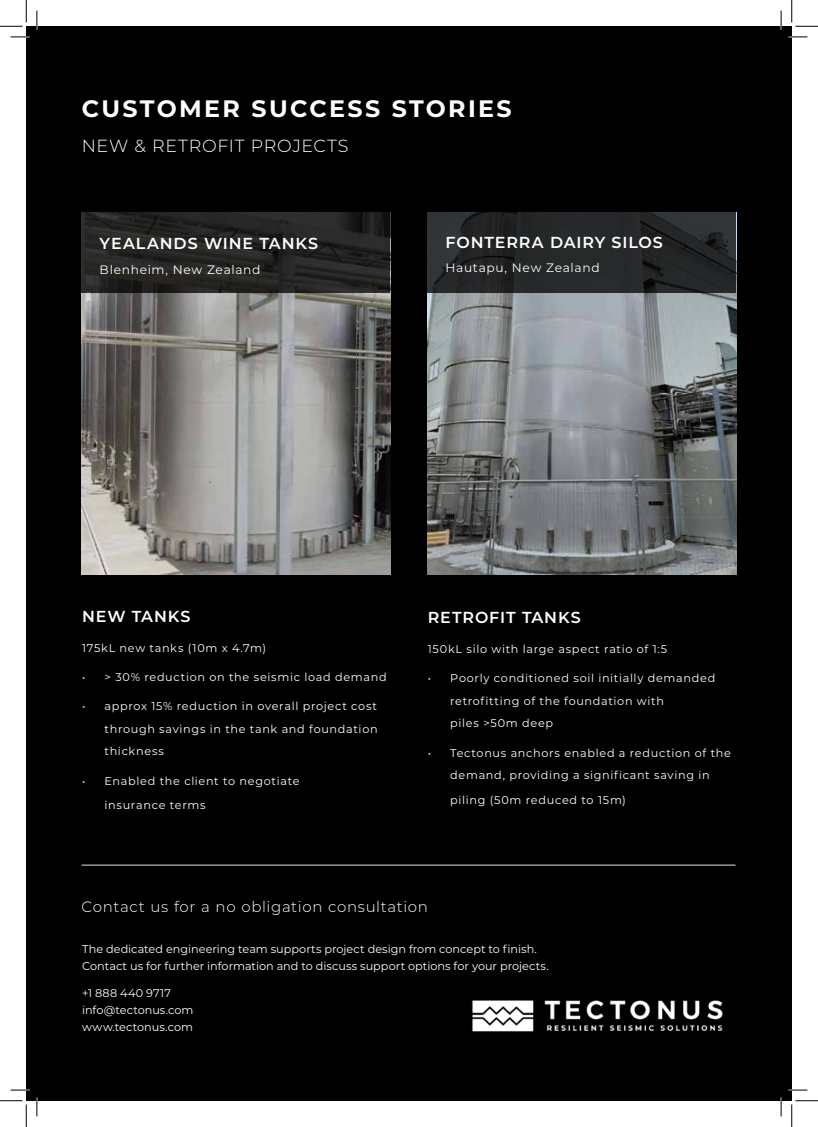
<style>
.page{position:relative;width:818px;height:1127px;background:#fff}
.page>*{position:absolute;margin:0;border:0;box-sizing:border-box;transform-origin:0 0}
.t1{font:700 23.75px "Montserrat";letter-spacing:.1em;color:#fff}
.t2{font:300 17.5px "Montserrat";letter-spacing:.04em;color:#fff}
.t3{font:600 15.88px "Montserrat";letter-spacing:.055em;color:#fff}
.t4{font:300 15px "Montserrat";letter-spacing:.045em;color:#fff}
.t5{font:12.25px "Montserrat";letter-spacing:.055em;color:#fff}
.t6{font:11.25px/22.5px "Montserrat";letter-spacing:.055em;color:#fff}
.t7{font:11.25px/16.9px "Montserrat";color:#fff}
</style>
<div class="page">
<div style="left:26px;top:26px;width:766px;height:1074px;background:#000"></div>
<img style="left:82px;top:293px;width:308px;height:281px">
<img style="left:428px;top:293px;width:308px;height:281px">
<svg style="left:427px;top:212px;width:309px;height:81px;background:#252729"></svg>
<svg style="left:82px;top:212px;width:308px;height:81px;background:#252423"></svg>
<hr style="left:82px;top:864px;width:653px;height:1px;background:#b7babc">
<img style="left:472px;top:1000px;width:251px;height:32px">
<svg style="left:11px;top:36px;width:18px;height:2px"></svg>
<svg style="left:788px;top:36px;width:19px;height:2px"></svg>
<svg style="left:11px;top:1089px;width:18px;height:1px"></svg>
<svg style="left:788px;top:1089px;width:19px;height:1px"></svg>
<svg style="left:36px;top:11px;width:2px;height:18px"></svg>
<svg style="left:36px;top:1097px;width:2px;height:18px"></svg>
<svg style="left:780px;top:11px;width:2px;height:18px"></svg>
<svg style="left:780px;top:1097px;width:2px;height:18px"></svg>
<svg style="left:0;top:0;width:27px;height:27px"></svg>
<svg style="left:0;top:1100px;width:27px;height:26px"></svg>
<svg style="left:791px;top:0;width:27px;height:27px"></svg>
<svg style="left:791px;top:1100px;width:27px;height:26px"></svg>
<h1 class="t1" style="left:82px;top:91px;width:431px">CUSTOMER SUCCESS STORIES</h1>
<h2 class="t2" style="left:82px;top:134px;width:268px">NEW &amp; RETROFIT PROJECTS</h2>
<h3 class="t3" style="left:100px;top:232px;width:220px">YEALANDS WINE TANKS</h3>
<p class="t5" style="left:100px;top:261px;width:162px">Blenheim, New Zealand</p>
<h3 class="t3" style="left:445px;top:231px;width:219px">FONTERRA DAIRY SILOS</h3>
<p class="t5" style="left:445px;top:259px;width:156px">Hautapu, New Zealand</p>
<h3 class="t3" style="left:82px;top:605px;width:110px">NEW TANKS</h3>
<p class="t6" style="left:82px;top:635px;width:186px">175kL new tanks (10m x 4.7m)</p>
<p class="t6" style="left:82px;top:665px;width:306px">• &gt; 30% reduction on the seismic load demand</p>
<p class="t6" style="left:105px;top:694px;width:275px;text-align:justify;text-indent:-22px">• approx 15% reduction in overall project cost through savings in the tank and foundation thickness</p>
<p class="t6" style="left:105px;top:768px;width:196px;line-height:24.5px;text-indent:-22px">• Enabled the client to negotiate insurance terms</p>
<h3 class="t3" style="left:428px;top:606px;width:154px">RETROFIT TANKS</h3>
<p class="t6" style="left:428px;top:637px;width:241px">150kL silo with large aspect ratio of 1:5</p>
<p class="t6" style="left:450px;top:666px;width:267px;text-indent:-22px">• Poorly conditioned soil initially demanded retrofitting of the foundation with<br>piles &gt;50m deep</p>
<p class="t6" style="left:428px;top:740px;width:305px;text-align:center">• Tectonus anchors enabled a reduction of the demand, providing a significant saving in</p>
<p class="t6" style="left:450px;top:787px;width:177px">piling (50m reduced to 15m)</p>
<h3 class="t4" style="left:82px;top:896px;width:348px">Contact us for a no obligation consultation</h3>
<p class="t7" style="left:82px;top:939px;width:468px">The dedicated engineering team supports project design from concept to finish.<br>Contact us for further information and to discuss support options for your projects.</p>
<p class="t7" style="left:82px;top:984px;width:113px">+1 888 440 9717 info@tectonus.com www.tectonus.com</p>
</div>
